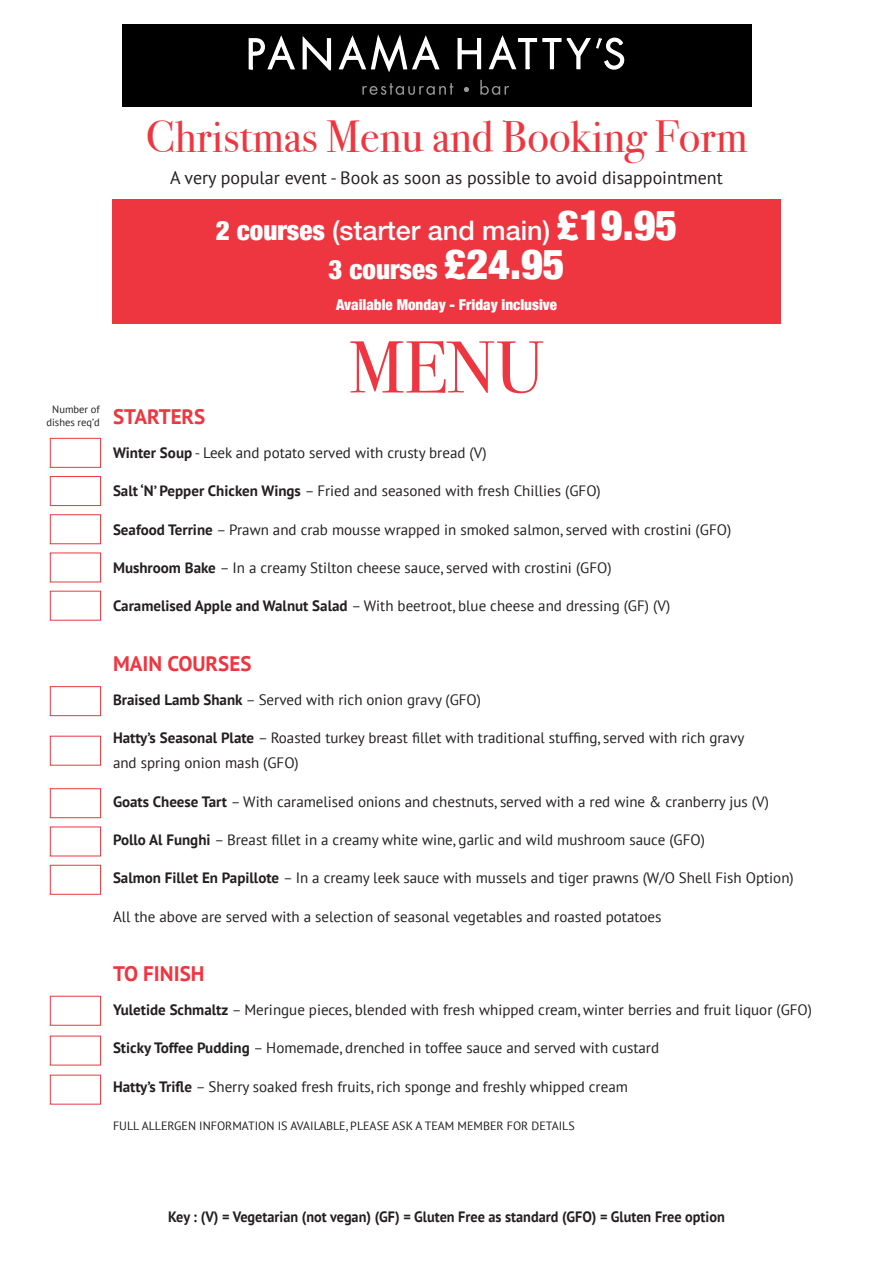
<style>
.page{position:relative;width:893px;height:1263px;background:#fff}
.page>*{position:absolute;margin:0;border:0;box-sizing:border-box;transform-origin:0 0}
.t1{font:73.5px "Bodoni Svty Two ITCTT";color:#ee3640}
.t2{font:45px "Bodoni Svty Two ITCTT";color:#ee3640}
.t3{font:900 condensed 27px/39px "Helvetica Neue";color:#fff;text-align:center}
.t4{font:700 21px "PT Sans";color:#ee3640}
.t5{font:18px "PT Sans";color:#231f20}
.t6{font:15px/25.5px "PT Sans";color:#231f20}
.t7{font:700 15px "PT Sans";color:#231f20;scale:.95 1}
.t8{font:900 condensed 15px "Helvetica Neue";color:#fff}
.t9{font:12px "PT Sans";color:#231f20}
.t10{font:10.5px/12.6px "PT Sans";color:#231f20;text-align:center}
.s1{font-weight:500;font-stretch:normal}
.s2{font-size:42px}
.s3{font-weight:700}
</style>
<div class="page">
<div style="left:112px;top:200px;width:669px;height:124px;background:#ee3640"></div>
<div style="left:112px;top:199px;width:669px;height:98px;background:#ee3640"></div>
<div style="left:50px;top:438px;width:51px;height:30px;border:1px solid #ee3640"></div>
<div style="left:50px;top:476px;width:51px;height:30px;border:1px solid #ee3640"></div>
<div style="left:50px;top:514px;width:51px;height:30px;border:1px solid #ee3640"></div>
<div style="left:50px;top:553px;width:51px;height:29px;border:1px solid #ee3640"></div>
<div style="left:50px;top:591px;width:51px;height:29px;border:1px solid #ee3640"></div>
<div style="left:50px;top:686px;width:51px;height:30px;border:1px solid #ee3640"></div>
<div style="left:50px;top:736px;width:51px;height:29px;border:1px solid #ee3640"></div>
<div style="left:50px;top:788px;width:51px;height:30px;border:1px solid #ee3640"></div>
<div style="left:50px;top:827px;width:51px;height:29px;border:1px solid #ee3640"></div>
<div style="left:50px;top:865px;width:51px;height:30px;border:1px solid #ee3640"></div>
<div style="left:50px;top:996px;width:51px;height:29px;border:1px solid #ee3640"></div>
<div style="left:50px;top:1036px;width:51px;height:29px;border:1px solid #ee3640"></div>
<div style="left:50px;top:1075px;width:51px;height:29px;border:1px solid #ee3640"></div>
<div style="left:123px;top:24px;width:629px;height:83px;background:#000"></div>
<svg style="left:248px;top:34px;width:192px;height:38px"></svg>
<svg style="left:457px;top:35px;width:168px;height:35px"></svg>
<svg style="left:362px;top:83px;width:91px;height:12px"></svg>
<svg style="left:464px;top:87px;width:5px;height:5px"></svg>
<svg style="left:480px;top:80px;width:29px;height:15px"></svg>
<p class="t10" style="left:46px;top:403px;width:55px">Number of dishes req’d</p>
<h2 class="t2" style="left:146px;top:110px;width:603px">Christmas Menu and Booking Form</h2>
<p class="t5" style="left:170px;top:167px;width:554px">A very popular event - Book as soon as possible to avoid disappointment</p>
<h3 class="t3" style="left:216px;top:211px;width:463px">2 courses <span class="s1">(starter and main)</span> <span class="s2">£19.95<br></span>3 courses <span class="s2">£24.95</span></h3>
<p class="t8" style="left:336px;top:295px;width:222px">Available Monday - Friday inclusive</p>
<h1 class="t1" style="left:349px;top:324px;width:197px">MENU</h1>
<h3 class="t4" style="left:113px;top:405px;width:94px">STARTERS</h3>
<p class="t6" style="left:113px;top:441px;width:375px"><span class="s3">Winter Soup</span> - Leek and potato served with crusty bread (V)</p>
<p class="t6" style="left:113px;top:479px;width:489px"><span class="s3">Salt ‘N’ Pepper Chicken Wings</span> – Fried and seasoned with fresh Chillies (GFO)</p>
<p class="t6" style="left:113px;top:517px;width:620px"><span class="s3">Seafood Terrine</span> – Prawn and crab mousse wrapped in smoked salmon, served with crostini (GFO)</p>
<p class="t6" style="left:113px;top:555px;width:500px"><span class="s3">Mushroom Bake</span> – In a creamy Stilton cheese sauce, served with crostini (GFO)</p>
<p class="t6" style="left:113px;top:594px;width:559px"><span class="s3">Caramelised Apple and Walnut Salad</span> – With beetroot, blue cheese and dressing (GF) (V)</p>
<h3 class="t4" style="left:113px;top:652px;width:140px">MAIN COURSES</h3>
<p class="t6" style="left:113px;top:687px;width:370px"><span class="s3">Braised Lamb Shank</span> – Served with rich onion gravy (GFO)</p>
<p class="t6" style="left:113px;top:725px;width:633px"><span class="s3">Hatty’s Seasonal Plate</span> – Roasted turkey breast fillet with traditional stuffing, served with rich gravy and spring onion mash (GFO)</p>
<p class="t6" style="left:113px;top:789px;width:657px"><span class="s3">Goats Cheese Tart</span> – With caramelised onions and chestnuts, served with a red wine &amp; cranberry jus (V)</p>
<p class="t6" style="left:113px;top:827px;width:593px"><span class="s3">Pollo Al Funghi</span> – Breast fillet in a creamy white wine, garlic and wild mushroom sauce (GFO)</p>
<p class="t6" style="left:113px;top:866px;width:682px"><span class="s3">Salmon Fillet En Papillote</span> – In a creamy leek sauce with mussels and tiger prawns (W/O Shell Fish Option)</p>
<p class="t6" style="left:113px;top:904px;width:550px">All the above are served with a selection of seasonal vegetables and roasted potatoes</p>
<h3 class="t4" style="left:113px;top:962px;width:93px">TO FINISH</h3>
<p class="t6" style="left:113px;top:998px;width:700px"><span class="s3">Yuletide Schmaltz</span> – Meringue pieces, blended with fresh whipped cream, winter berries and fruit liquor (GFO)</p>
<p class="t6" style="left:113px;top:1036px;width:548px"><span class="s3">Sticky Toffee Pudding</span> – Homemade, drenched in toffee sauce and served with custard</p>
<p class="t6" style="left:113px;top:1074px;width:516px"><span class="s3">Hatty’s Trifle</span> – Sherry soaked fresh fruits, rich sponge and freshly whipped cream</p>
<p class="t9" style="left:113px;top:1119px;width:463px">FULL ALLERGEN INFORMATION IS AVAILABLE, PLEASE ASK A TEAM MEMBER FOR DETAILS</p>
<p class="t7" style="left:168px;top:1208px;width:587px">Key : (V) = Vegetarian (not vegan) (GF) = Gluten Free as standard (GFO) = Gluten Free option</p>
</div>
